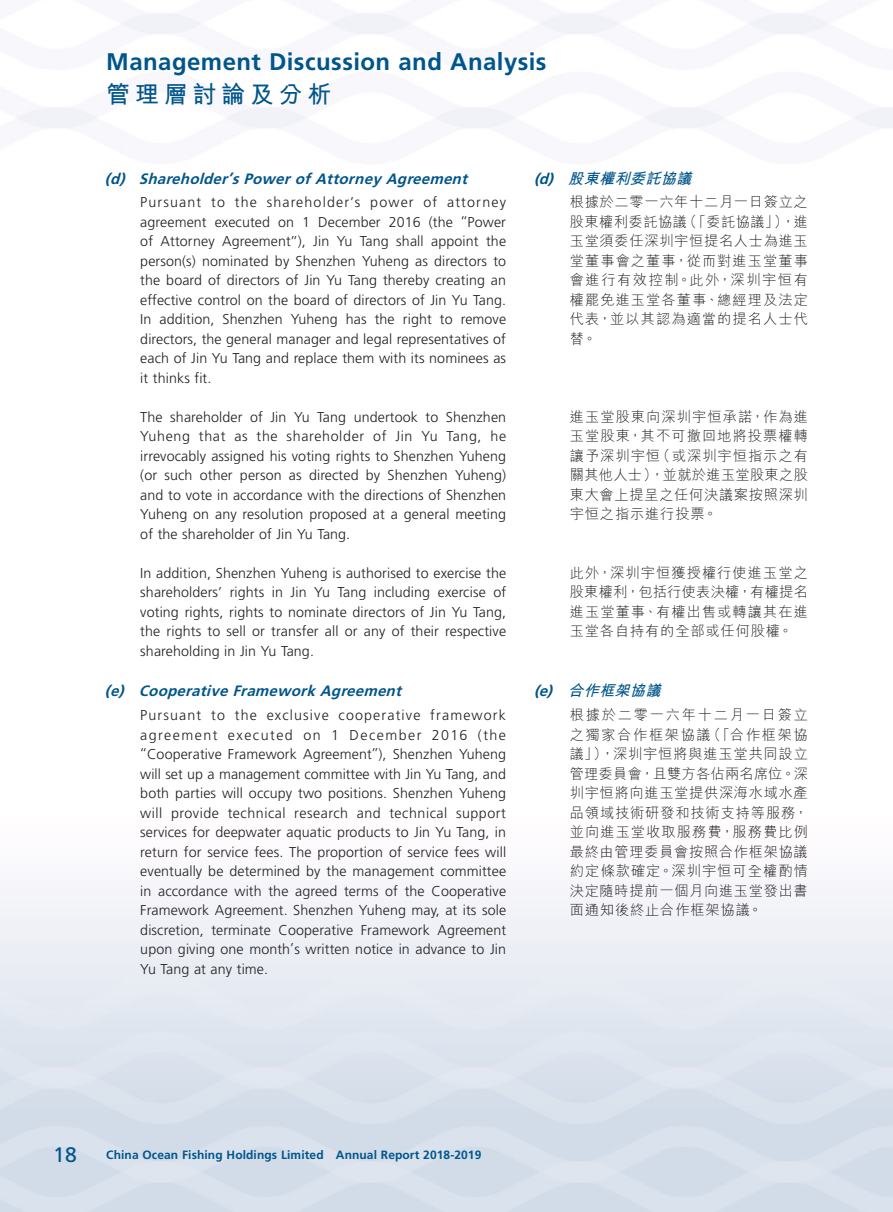
<style>
.page{position:relative;width:893px;height:1212px;background:#fff}
.page>*{position:absolute;margin:0;border:0;box-sizing:border-box;transform-origin:0 0}
.t1{font:700 24px "Frutiger LT Std";letter-spacing:.02em;color:#00558b}
.t2{font:700 24px "M Hei HK";letter-spacing:.2em;color:#00558b}
.t3{font:21px "Frutiger LT Std";color:#00558b}
.Heading_3{font:italic 700 15px "Frutiger LT Std";color:#00558b}
.C_Heading_3{font:italic 700 15px "M Hei HK";color:#00558b}
.Body_Text{font:300 14.25px/19.5px "Frutiger LT Std";letter-spacing:.01em;color:#231f20;text-align:justify}
.C_Body_Text{font:300 14.25px/19.5px "M Hei HK";letter-spacing:.06em;color:#231f20;text-align:justify}
.t4{font:700 12px "Frutiger LT Std";letter-spacing:.01em;color:#00558b}
.s1{font-family:"Frutiger LT Std"}
</style>
<div class="page">
<h1 class="t1" style="left:106px;top:48px;width:442px">Management Discussion and Analysis</h1>
<h1 class="t2" style="left:106px;top:77px;width:227px">管理層討論及分析</h1>
<p class="Heading_3" style="left:105px;top:169px;width:368px">(d) Shareholder’sPowerofAttorney Agreement</p>
<p class="Body_Text" style="left:140px;top:193px;width:367px">Pursuant to the shareholder’s power of attorney agreement executed on 1 December 2016 (the ‘‘Power of Attorney Agreement’’), Jin Yu Tang shall appoint the person(s) nominated by Shenzhen Yuheng as directors to the board of directors of Jin Yu Tang thereby creating an effective control on the board of directors of Jin Yu Tang.<br>In addition, Shenzhen Yuheng has the right to remove directors, the general manager and legal representatives of each of Jin Yu Tang and replace them with its nominees as it thinks fit.</p>
<p class="Body_Text" style="left:140px;top:407px;width:367px">The shareholder of Jin Yu Tang undertook to Shenzhen Yuheng that as the shareholder of Jin Yu Tang, he irrevocably assigned his voting rights to Shenzhen Yuheng (or such other person as directed by Shenzhen Yuheng) and to vote in accordance with the directions of Shenzhen Yuheng on any resolution proposed at a general meeting of the shareholder of Jin Yu Tang.</p>
<p class="Body_Text" style="left:140px;top:563px;width:367px">In addition, Shenzhen Yuheng is authorised to exercise the shareholders’ rights in Jin Yu Tang including exercise of voting rights, rights to nominate directors of Jin Yu Tang, the rights to sell or transfer all or any of their respective shareholding in Jin Yu Tang.</p>
<p class="Heading_3" style="left:105px;top:682px;width:302px">(e) Cooperative Framework Agreement</p>
<p class="Body_Text" style="left:140px;top:706px;width:367px">Pursuant to the exclusive cooperative framework agreement executed on 1 December 2016 (the ‘‘Cooperative Framework Agreement’’), Shenzhen Yuheng will set up a management committee with Jin Yu Tang, and both parties will occupy two positions. Shenzhen Yuheng will provide technical research and technical support services for deepwater aquatic products to Jin Yu Tang, in return for service fees. The proportion of service fees will eventually be determined by the management committee in accordance with the agreed terms of the Cooperative Framework Agreement. Shenzhen Yuheng may, at its sole discretion, terminate Cooperative Framework Agreement upon giving one month’s written notice in advance to Jin Yu Tang at any time.</p>
<p class="C_Heading_3" style="left:534px;top:167px;width:164px"><span class="s1">(d)</span> 股東權利委託協議</p>
<p class="C_Body_Text" style="left:570px;top:192px;width:240px">根據於二零一六年十二月一日簽立之股東權利委託協議（「委託協議」），進玉堂須委任深圳宇恒提名人士為進玉堂董事會之董事，從而對進玉堂董事會進行有效控制。此外，深圳宇恒有權罷免進玉堂各董事、總經理及法定代表，並以其認為適當的提名人士代替。</p>
<p class="C_Body_Text" style="left:570px;top:407px;width:240px">進玉堂股東向深圳宇恒承諾，作為進玉堂股東，其不可撤回地將投票權轉讓予深圳宇恒（或深圳宇恒指示之有關其他人士），並就於進玉堂股東之股東大會上提呈之任何決議案按照深圳宇恒之指示進行投票。</p>
<p class="C_Body_Text" style="left:570px;top:563px;width:240px">此外，深圳宇恒獲授權行使進玉堂之股東權利，包括行使表決權，有權提名進玉堂董事、有權出售或轉讓其在進玉堂各自持有的全部或任何股權。</p>
<p class="C_Heading_3" style="left:534px;top:680px;width:133px"><span class="s1">(e)</span> 合作框架協議</p>
<p class="C_Body_Text" style="left:570px;top:705px;width:240px">根據於二零一六年十二月一日簽立之獨家合作框架協議（「合作框架協議」），深圳宇恒將與進玉堂共同設立管理委員會，且雙方各佔兩名席位。深圳宇恒將向進玉堂提供深海水域水產品領域技術研發和技術支持等服務，並向進玉堂收取服務費，服務費比例最終由管理委員會按照合作框架協議約定條款確定。深圳宇恒可全權酌情決定隨時提前一個月向進玉堂發出書面通知後終止合作框架協議。</p>
<h2 class="t3" style="left:53px;top:1143px;width:25px">18</h2>
<p class="t4" style="left:106px;top:1148px;width:377px">China Ocean Fishing Holdings Limited Annual Report 2018-2019</p>
</div>
